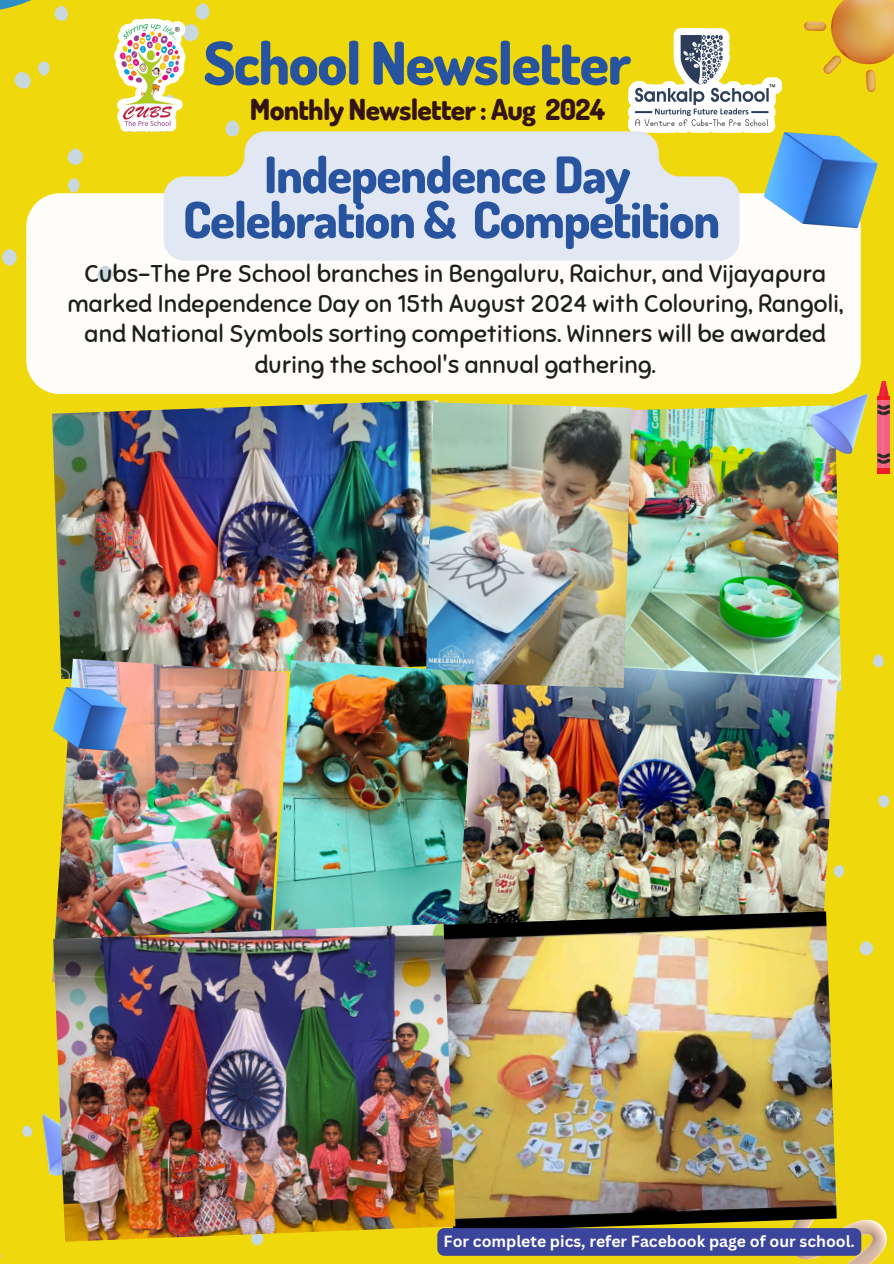
<style>
.page{position:relative;width:894px;height:1264px;background:#fff}
.page>*{position:absolute;margin:0;border:0;box-sizing:border-box;transform-origin:0 0}
.t1{font:800 59.25px "Dosis";letter-spacing:-.025em;color:#28539e}
.t2{font:800 50.25px/45px "Dosis";letter-spacing:-.025em;color:#28539e;text-align:center}
.t3{font:800 28.95px "Dosis";letter-spacing:-.025em;color:#341413}
.t4{font:24.15px/30.3px "Sniglet";letter-spacing:.01em;color:#1d1d1b;text-align:center}
.t5{font:700 15.75px "Canva Sans";color:#fff}
</style>
<div class="page">
<div style="left:0;top:0;width:893px;height:1263px;background:#efd90c"></div>
<div style="left:26px;top:193px;width:834px;height:201px;background:#fffdfa;border-radius:33px"></div>
<svg style="left:182px;top:24px;width:17px;height:17px"></svg>
<div style="left:97px;top:266px;width:16px;height:15px;background:#c8d8de;border-radius:50%"></div>
<svg style="left:225px;top:120px;width:14px;height:11px"></svg>
<div style="left:859px;top:941px;width:13px;height:14px;background:#c8d8de;border-radius:50%"></div>
<div style="left:878px;top:794px;width:11px;height:13px;background:#c8d8de;border-radius:50%"></div>
<svg style="left:873px;top:654px;width:10px;height:13px"></svg>
<svg style="left:837px;top:865px;width:7px;height:13px"></svg>
<svg style="left:251px;top:1241px;width:12px;height:4px"></svg>
<svg style="left:22px;top:1125px;width:7px;height:12px"></svg>
<img style="left:56px;top:400px;width:382px;height:260px">
<img style="left:631px;top:406px;width:210px;height:286px">
<img style="left:764px;top:132px;width:113px;height:96px">
<img style="left:788px;top:1187px;width:99px;height:76px">
<img style="left:809px;top:394px;width:58px;height:60px">
<img style="left:29px;top:1113px;width:24px;height:62px">
<svg style="left:877px;top:381px;width:12px;height:93px"></svg>
<img style="left:474px;top:658px;width:363px;height:253px">
<img style="left:52px;top:658px;width:235px;height:325px">
<img style="left:53px;top:688px;width:73px;height:63px">
<img style="left:425px;top:402px;width:206px;height:286px">
<img style="left:272px;top:660px;width:202px;height:263px">
<svg style="left:0;top:0;width:109px;height:530px"></svg>
<div style="left:67px;top:149px;width:16px;height:16px;background:#c8d8de;border-radius:50%"></div>
<svg style="left:195px;top:3px;width:14px;height:16px"></svg>
<svg style="left:38px;top:61px;width:13px;height:16px"></svg>
<img style="left:804px;top:0;width:89px;height:91px">
<img style="left:108px;top:10px;width:85px;height:130px">
<img style="left:627px;top:28px;width:158px;height:105px">
<img style="left:442px;top:911px;width:394px;height:317px">
<img style="left:53px;top:923px;width:402px;height:318px">
<svg style="left:163px;top:131px;width:576px;height:130px;background:#e2e5db"></svg>
<div style="left:437px;top:1228px;width:424px;height:27px;background:#3b459c"></div>
<h1 class="t1" style="left:203px;top:24px;width:428px">School Newsletter</h1>
<h4 class="t3" style="left:250px;top:90px;width:356px">Monthly Newsletter : Aug 2024</h4>
<h2 class="t2" style="left:183px;top:151px;width:538px">Independence Day<br>Celebration &amp; Competition</h2>
<p class="t4" style="left:67px;top:258px;width:777px">Cubs-The Pre School branches in Bengaluru, Raichur, and Vijayapura marked Independence Day on 15th August 2024 with Colouring, Rangoli, and National Symbols sorting competitions. Winners will be awarded during the school's annual gathering.</p>
<p class="t5" style="left:443px;top:1230px;width:413px">For complete pics, refer Facebook page of our school.</p>
</div>
